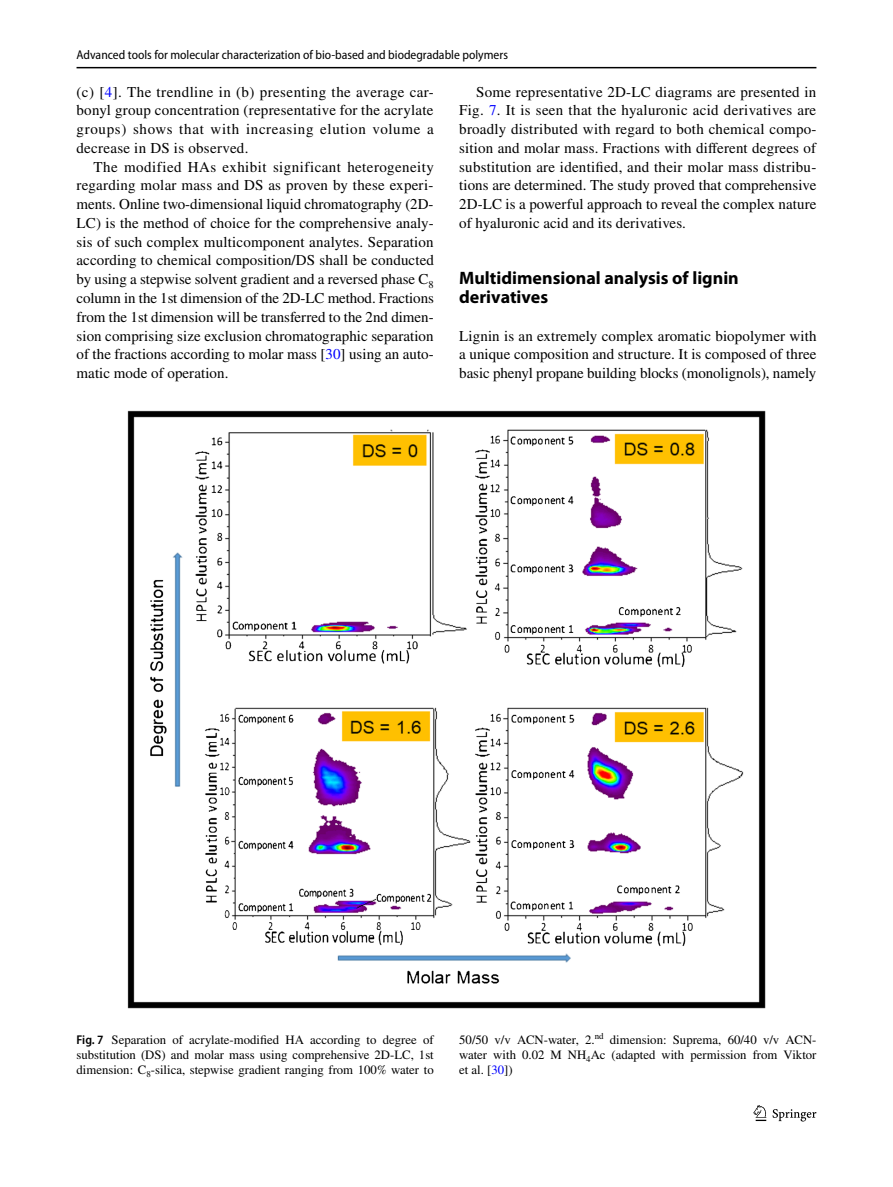
<style>
.page{position:relative;width:893px;height:1187px;background:#fff}
.page>*{position:absolute;margin:0;border:0;box-sizing:border-box;transform-origin:0 0}
.t1{font:700 18px/18.8px "Myriad Pro";color:#000}
.t2{font:15px/18.8px "STIX";letter-spacing:.005em;color:#000;text-align:justify}
.t3{font:12.75px/15px "STIX";color:#000;text-align:justify}
.t4{font:semi-condensed 12.75px "Myriad Pro";color:#000}
.s1{color:#00f}
.s2{font-family:"Myriad Pro";font-weight:600;font-stretch:semi-condensed}
</style>
<div class="page">
<hr style="left:77px;top:67px;width:739px;height:1px;background:#000">
<svg style="left:753px;top:1105px;width:13px;height:15px"></svg>
<svg style="left:773px;top:1109px;width:43px;height:12px"></svg>
<img style="left:128px;top:411px;width:637px;height:597px">
<p class="t4" style="left:77px;top:48px;width:433px">Advanced tools for molecular characterization of bio‑based and biodegradable polymers</p>
<p class="t2" style="left:77px;top:83px;width:359px">(c) [<span class="s1">4</span>]. The trendline in (b) presenting the average car&shy;bonyl group concentration (representative for the acrylate groups) shows that with increasing elution volume a decrease in DS is observed.</p>
<p class="t2" style="left:77px;top:158px;width:359px;text-indent:17px">The modified HAs exhibit significant heterogeneity regarding molar mass and DS as proven by these experi&shy;ments. Online two-dimensional liquid chromatography (2D-LC) is the method of choice for the comprehensive analy&shy;sis of such complex multicomponent analytes. Separation according to chemical composition/DS shall be conducted by using a stepwise solvent gradient and a reversed phase C<sub>8 </sub>column in the 1st dimension of the 2D-LC method. Fractions from the 1st dimension will be transferred to the 2nd dimen&shy;sion comprising size exclusion chromatographic separation of the fractions according to molar mass [<span class="s1">30</span>] using an auto&shy;matic mode of operation.</p>
<p class="t2" style="left:459px;top:83px;width:359px;text-indent:17px">Some representative 2D-LC diagrams are presented in Fig. <span class="s1">7</span>. It is seen that the hyaluronic acid derivatives are broadly distributed with regard to both chemical compo&shy;sition and molar mass. Fractions with different degrees of substitution are identified, and their molar mass distribu&shy;tions are determined. The study proved that comprehensive 2D-LC is a powerful approach to reveal the complex nature of hyaluronic acid and its derivatives.</p>
<p class="t1" style="left:459px;top:268px;width:281px">Multidimensional analysis of lignin derivatives</p>
<p class="t2" style="left:459px;top:327px;width:359px">Lignin is an extremely complex aromatic biopolymer with a unique composition and structure. It is composed of three basic phenyl propane building blocks (monolignols), namely</p>
<p class="t3" style="left:77px;top:1032px;width:359px"><span class="s2">Fig. 7</span> Separation of acrylate-modified HA according to degree of substitution (DS) and molar mass using comprehensive 2D-LC, 1st dimension: C<sub>8</sub>-silica, stepwise gradient ranging from 100% water to</p>
<p class="t3" style="left:459px;top:1032px;width:359px">50/50 v/v ACN-water, 2.<sup>nd</sup> dimension: Suprema, 60/40 v/v ACN&shy;water with 0.02 M NH<sub>4</sub>Ac (adapted with permission from Viktor et al. [<span class="s1">30</span>])</p>
</div>
